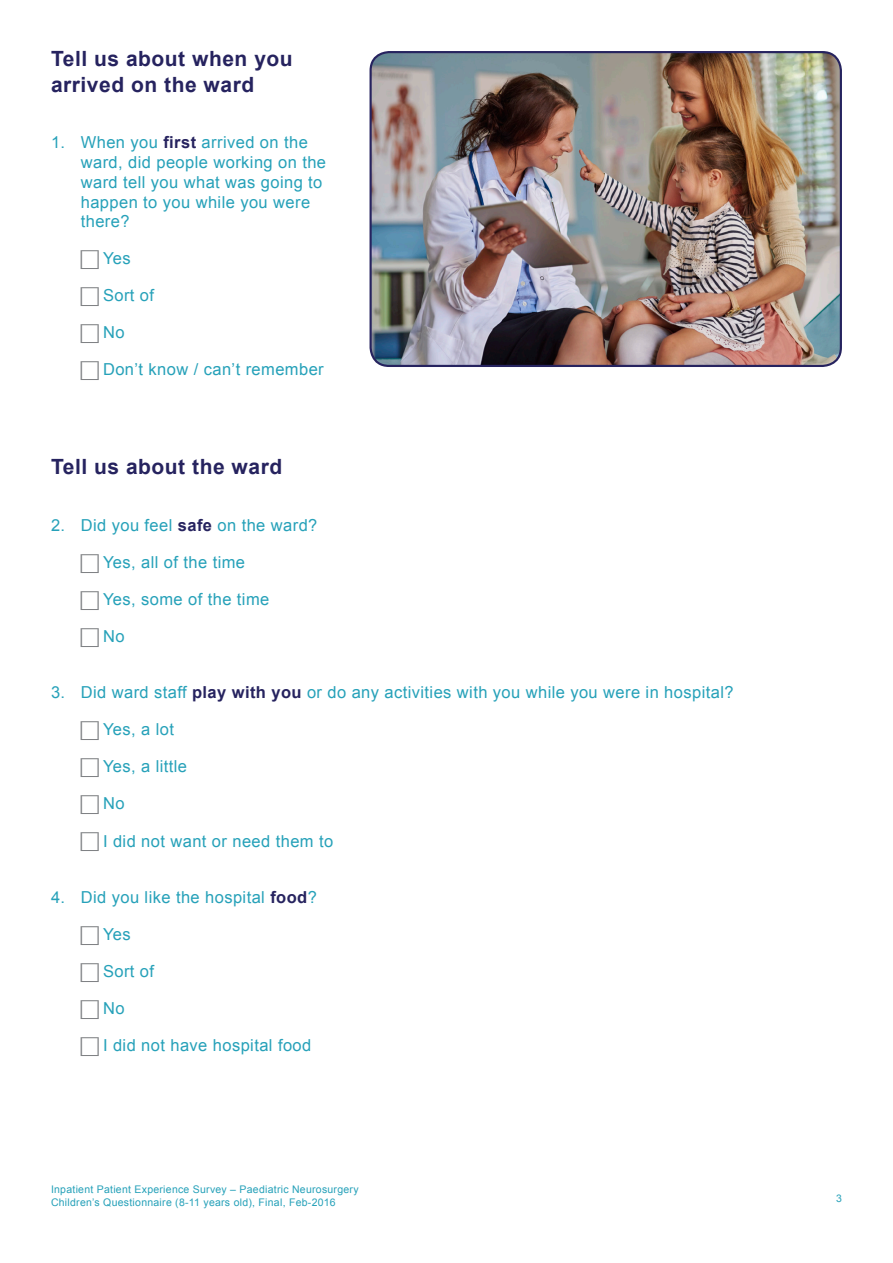
<style>
.page{position:relative;width:893px;height:1263px;background:#fff}
.page>*{position:absolute;margin:0;border:0;box-sizing:border-box;transform-origin:0 0}
.Heading_1{font:700 21px/25.2px "Arial";letter-spacing:.025em;color:#26235f}
.question{font:16.5px/19.8px "Arial";letter-spacing:.025em;color:#26a1b9}
.options{font:16.5px "Arial";letter-spacing:.025em;color:#26a1b9}
.t1{font:10.5px/12.6px "Arial";letter-spacing:.025em;color:#26a1b9}
.s1{font-weight:700;color:#26235f}
.s2{font-family:"KG Teacher Helpers";font-size:30px;color:#808285}
</style>
<div class="page">
<img style="left:372px;top:52px;width:469px;height:312px">
<div style="left:369px;top:51px;width:473px;height:316px;border:2px solid #26235f;border-radius:18px"></div>
<p class="Heading_1" style="left:51px;top:47px;width:243px">Tell us about when you arrived on the ward</p>
<p class="question" style="left:81px;top:133px;width:247px;text-indent:-30px">1. When you <span class="s1">first</span> arrived on the ward, did people working on the ward tell you what was going to happen to you while you were there?</p>
<p class="options" style="left:81px;top:248px;width:51px"><span class="s2">B</span> Yes</p>
<p class="options" style="left:81px;top:285px;width:75px"><span class="s2">B</span> Sort of</p>
<p class="options" style="left:81px;top:322px;width:45px"><span class="s2">B</span> No</p>
<p class="options" style="left:81px;top:359px;width:244px"><span class="s2">B</span> Don’t know / can’t remember</p>
<p class="Heading_1" style="left:51px;top:455px;width:233px">Tell us about the ward</p>
<p class="question" style="left:51px;top:515px;width:268px">2. Did you feel <span class="s1">safe</span> on the ward?</p>
<p class="options" style="left:81px;top:551px;width:166px"><span class="s2">B</span> Yes, all of the time</p>
<p class="options" style="left:81px;top:588px;width:190px"><span class="s2">B</span> Yes, some of the time</p>
<p class="options" style="left:81px;top:625px;width:45px"><span class="s2">B</span> No</p>
<p class="question" style="left:51px;top:683px;width:684px">3. Did ward staff <span class="s1">play with you</span> or do any activities with you while you were in hospital?</p>
<p class="options" style="left:81px;top:719px;width:95px"><span class="s2">B</span> Yes, a lot</p>
<p class="options" style="left:81px;top:756px;width:108px"><span class="s2">B</span> Yes, a little</p>
<p class="options" style="left:81px;top:793px;width:45px"><span class="s2">B</span> No</p>
<p class="options" style="left:81px;top:830px;width:254px"><span class="s2">B</span> I did not want or need them to</p>
<p class="question" style="left:51px;top:887px;width:267px">4. Did you like the hospital <span class="s1">food</span>?</p>
<p class="options" style="left:81px;top:923px;width:51px"><span class="s2">B</span> Yes</p>
<p class="options" style="left:81px;top:960px;width:75px"><span class="s2">B</span> Sort of</p>
<p class="options" style="left:81px;top:997px;width:45px"><span class="s2">B</span> No</p>
<p class="options" style="left:81px;top:1034px;width:232px"><span class="s2">B</span> I did not have hospital food</p>
<p class="t1" style="left:51px;top:1183px;width:309px">Inpatient Patient Experience Survey – Paediatric Neurosurgery<br>Children’s Questionnaire (8-11 years old), Final, Feb-2016</p>
<p class="t1" style="left:836px;top:1192px;width:7px">3</p>
</div>
